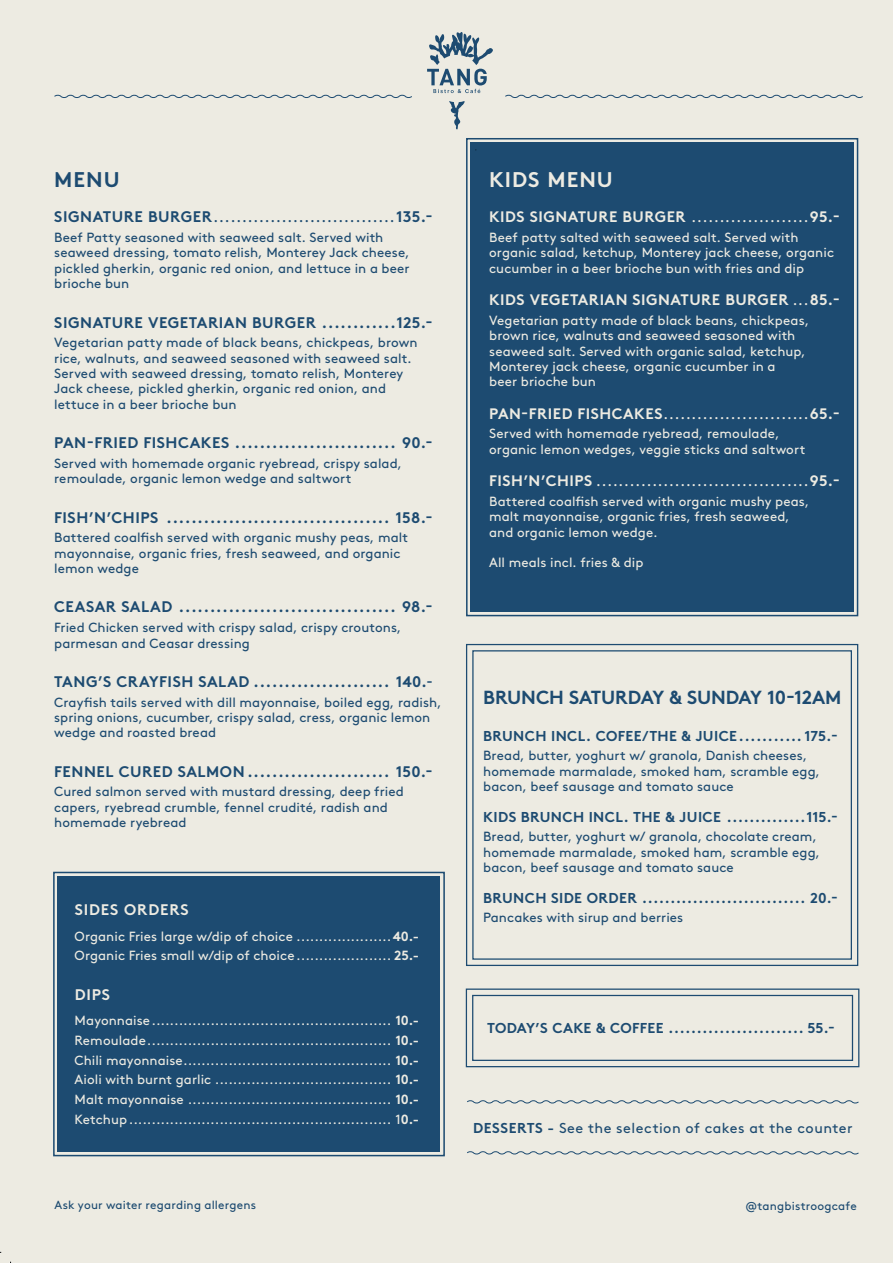
<style>
.page{position:relative;width:893px;height:1263px;background:#edebe2}
.page>*{position:absolute;margin:0;border:0;box-sizing:border-box;transform-origin:0 0}
.t1{font:700 21.3px "Brown";letter-spacing:.045em;color:#edebe2}
.t2{font:700 21.3px "Brown";color:#1d4b71}
.t3{font:700 18.9px "Brown";letter-spacing:-.015em;color:#1d4b71}
.t4{font:700 15.3px "Brown";letter-spacing:.03em;color:#1d4b71}
.t5{font:15.3px "Brown";color:#1d4b71}
.t6{font:700 15.3px "Brown";letter-spacing:.055em;color:#edebe2}
.t7{font:15.15px "Brown";color:#edebe2}
.t8{font:700 15.15px "Brown";letter-spacing:.035em;color:#edebe2}
.t9{font:700 14.4px "Brown";letter-spacing:.025em;color:#1d4b71}
.t10{font:14.4px "Brown";letter-spacing:.035em;color:#1d4b71}
.t11{font:13.35px/15.3px "Brown";letter-spacing:.005em;color:#1d4b71}
.t12{font:13.35px/15.3px "Brown";letter-spacing:.005em;color:#edebe2}
.t13{font:11.7px "Brown";letter-spacing:.015em;color:#1d4b71}
.t14{font:italic 6.15px "Alegreya";color:#000}
.s1{font-weight:400}
.s2{font-weight:700}
.s3{font-size:13.35px}
</style>
<div class="page">
<svg style="left:54px;top:94px;width:358px;height:4px"></svg>
<svg style="left:505px;top:94px;width:358px;height:4px"></svg>
<svg style="left:449px;top:101px;width:16px;height:28px"></svg>
<svg style="left:427px;top:32px;width:66px;height:61px"></svg>
<div style="left:466px;top:138px;width:393px;height:479px;background:#1d4b71"></div>
<div style="left:474px;top:146px;width:377px;height:463px;border:2px solid #1d4b71"></div>
<svg style="left:465px;top:988px;width:395px;height:80px"></svg>
<div style="left:472px;top:995px;width:381px;height:66px;border:1px solid #1d4b71"></div>
<svg style="left:466px;top:643px;width:393px;height:323px"></svg>
<div style="left:472px;top:650px;width:380px;height:310px;border:1px solid #1d4b71"></div>
<div style="left:53px;top:871px;width:392px;height:286px;background:#1d4b71"></div>
<div style="left:61px;top:879px;width:376px;height:270px;border:2px solid #1d4b71"></div>
<svg style="left:467px;top:1151px;width:392px;height:4px"></svg>
<svg style="left:467px;top:1100px;width:392px;height:4px"></svg>
<p class="t14" style="left:475px;top:147px;width:3px">‘</p>
<h1 class="t2" style="left:54px;top:162px;width:67px">MENU</h1>
<h1 class="t1" style="left:489px;top:162px;width:125px">KIDS MENU</h1>
<p class="t8" style="left:489px;top:205px;width:352px">KIDS SIGNATURE BURGER <span class="s1">.....................</span>95.-</p>
<p class="t12" style="left:489px;top:229px;width:346px">Beef patty salted with seaweed salt. Served with organic salad, ketchup, Monterey jack cheese, organic cucumber in a beer brioche bun with fries and dip</p>
<p class="t8" style="left:489px;top:287px;width:352px">KIDS VEGETARIAN SIGNATURE BURGER <span class="s1">...</span>85.-</p>
<p class="t12" style="left:489px;top:311px;width:322px">Vegetarian patty made of black beans, chickpeas, brown rice, walnuts and seaweed seasoned with seaweed salt. Served with organic salad, ketchup, Monterey jack cheese, organic cucumber in a<br>beer brioche bun</p>
<p class="t7" style="left:489px;top:402px;width:352px"><span class="s2">PAN-FRIED FISHCAKES</span>..........................<span class="s2">65.-</span></p>
<p class="t12" style="left:489px;top:425px;width:318px">Served with homemade ryebread, remoulade, organic lemon wedges, veggie sticks and saltwort</p>
<p class="t7" style="left:489px;top:469px;width:352px"><span class="s2">FISH’N’CHIPS</span> ......................................<span class="s2">95.-</span></p>
<p class="t12" style="left:489px;top:492px;width:322px">Battered coalfish served with organic mushy peas, malt mayonnaise, organic fries, fresh seaweed, and organic lemon wedge.</p>
<p class="t12" style="left:489px;top:554px;width:156px">All meals incl. fries &amp; dip</p>
<p class="t5" style="left:54px;top:205px;width:380px"><span class="s2">SIGNATURE BURGER</span>................................<span class="s2">135.-</span></p>
<p class="t11" style="left:54px;top:229px;width:357px">Beef Patty seasoned with seaweed salt. Served with seaweed dressing, tomato relish, Monterey Jack cheese, pickled gherkin, organic red onion, and lettuce in a beer brioche bun</p>
<p class="t4" style="left:54px;top:310px;width:380px">SIGNATURE VEGETARIAN BURGER ............125.-</p>
<p class="t11" style="left:54px;top:334px;width:365px">Vegetarian patty made of black beans, chickpeas, brown rice, walnuts, and seaweed seasoned with seaweed salt.<br>Served with seaweed dressing, tomato relish, Monterey Jack cheese, pickled gherkin, organic red onion, and lettuce in a beer brioche bun</p>
<p class="t4" style="left:54px;top:430px;width:380px">PAN-FRIED FISHCAKES .......................... 90.-</p>
<p class="t11" style="left:54px;top:454px;width:349px">Served with homemade organic ryebread, crispy salad, remoulade, organic lemon wedge and saltwort</p>
<p class="t4" style="left:54px;top:505px;width:380px">FISH’N’CHIPS .................................... 158.-</p>
<p class="t11" style="left:54px;top:529px;width:355px">Battered coalfish served with organic mushy peas, malt mayonnaise, organic fries, fresh seaweed, and organic lemon wedge</p>
<p class="t4" style="left:54px;top:595px;width:380px">CEASAR SALAD ................................... 98.-</p>
<p class="t11" style="left:54px;top:619px;width:349px">Fried Chicken served with crispy salad, crispy croutons, parmesan and Ceasar dressing</p>
<p class="t4" style="left:54px;top:669px;width:380px">TANG’S CRAYFISH SALAD ...................... 140.<span class="s3">-</span></p>
<p class="t11" style="left:54px;top:693px;width:389px">Crayfish tails served with dill mayonnaise, boiled egg, radish, spring onions, cucumber, crispy salad, cress, organic lemon wedge and roasted bread</p>
<p class="t4" style="left:54px;top:759px;width:380px">FENNEL CURED SALMON....................... 150.-</p>
<p class="t11" style="left:54px;top:783px;width:351px">Cured salmon served with mustard dressing, deep fried capers, ryebread crumble, fennel crudité, radish and homemade ryebread</p>
<h2 class="t3" style="left:483px;top:682px;width:360px">BRUNCH SATURDAY &amp; SUNDAY 10-12AM</h2>
<p class="t9" style="left:483px;top:724px;width:356px">BRUNCH INCL. COFEE/THE &amp; JUICE........... 175.-</p>
<p class="t11" style="left:483px;top:747px;width:338px">Bread, butter, yoghurt w/ granola, Danish cheeses, homemade marmalade, smoked ham, scramble egg, bacon, beef sausage and tomato sauce</p>
<p class="t9" style="left:483px;top:805px;width:356px">KIDS BRUNCH INCL. THE &amp; JUICE ..............115.-</p>
<p class="t11" style="left:483px;top:828px;width:338px">Bread, butter, yoghurt w/ granola, chocolate cream, homemade marmalade, smoked ham, scramble egg, bacon, beef sausage and tomato sauce</p>
<p class="t9" style="left:483px;top:886px;width:356px">BRUNCH SIDE ORDER ............................. 20.-</p>
<p class="t11" style="left:483px;top:909px;width:202px">Pancakes with sirup and berries</p>
<p class="t6" style="left:75px;top:897px;width:116px">SIDES ORDERS</p>
<p class="t12" style="left:75px;top:925px;width:346px;line-height:19.6px">Organic Fries large w/dip of choice .....................<span class="s2">40.-<br></span>Organic Fries small w/dip of choice..................... <span class="s2">25.-</span></p>
<p class="t6" style="left:75px;top:982px;width:37px">DIPS</p>
<p class="t12" style="left:75px;top:1010px;width:346px;line-height:19.6px;text-align:justify">Mayonnaise..................................................... <span class="s2">10.- </span>Remoulade...................................................... <span class="s2">10.- </span>Chili mayonnaise.............................................. <span class="s2">10.- </span>Aioli with burnt garlic ....................................... <span class="s2">10.- </span>Malt mayonnaise ............................................. <span class="s2">10.- </span>Ketchup.......................................................... 1<span class="s2">0.-</span></p>
<p class="t9" style="left:487px;top:1016px;width:349px">TODAY’S CAKE &amp; COFFEE ........................ 55.-</p>
<p class="t10" style="left:473px;top:1117px;width:381px"><span class="s2">DESSERTS -</span> See the selection of cakes at the counter</p>
<p class="t13" style="left:55px;top:1196px;width:203px">Ask your waiter regarding allergens</p>
<p class="t13" style="left:746px;top:1196px;width:113px">@tangbistroogcafe</p>
</div>
